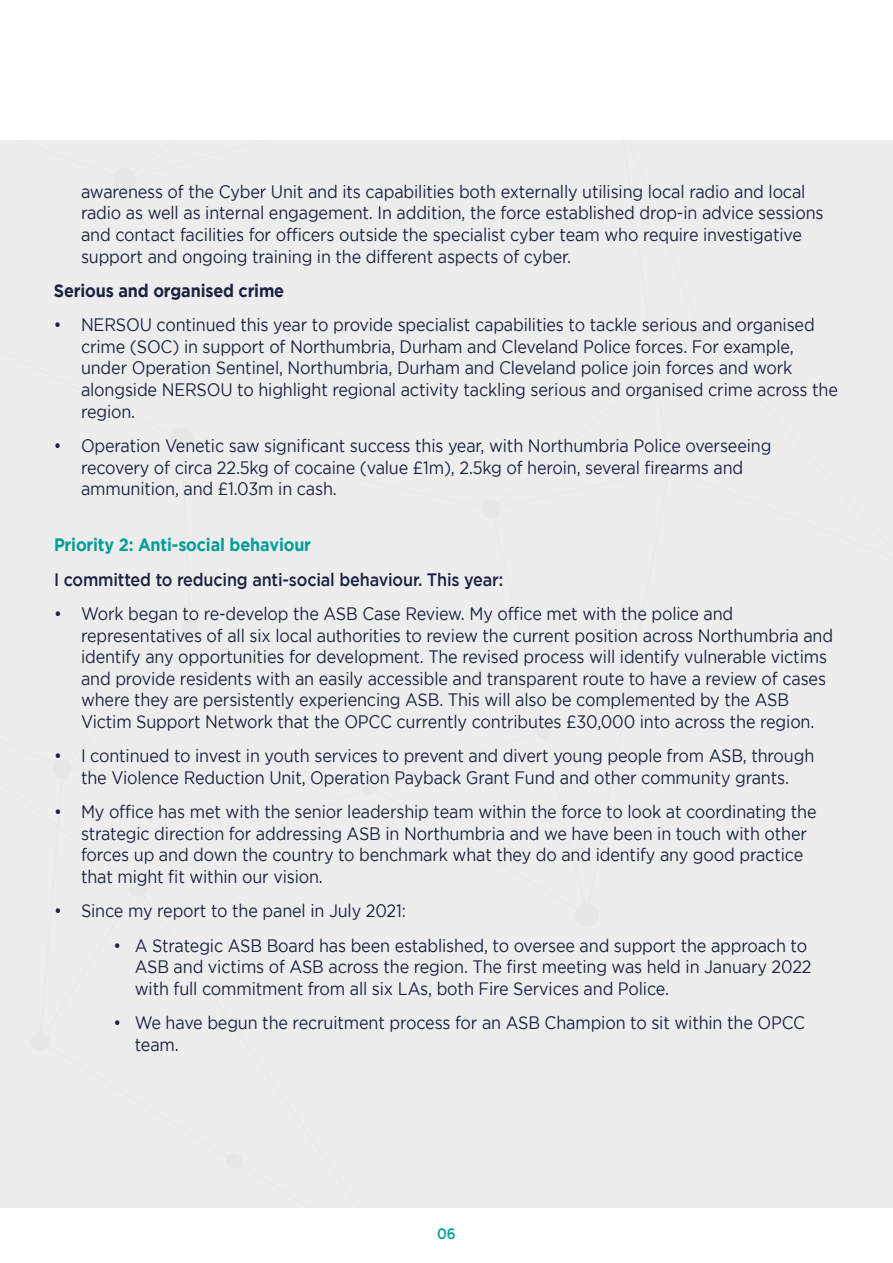
<style>
.page{position:relative;width:893px;height:1263px;background:#fff}
.page>*{position:absolute;margin:0;border:0;box-sizing:border-box;transform-origin:0 0}
.t1{font:18px/21.6px "Gotham";letter-spacing:-.01em;color:#1b2342;scale:.9 1}
.t2{font:500 18px "Gotham";letter-spacing:-.01em;color:#1b2342;scale:.9 1}
.t3{font:700 18px "Gotham";letter-spacing:-.01em;color:#009e96;scale:.9 1}
.t4{font:700 18px "Gotham";letter-spacing:-.01em;color:#1b2342;scale:.9 1}
.t5{font:500 15px "Gotham";color:#009e96;scale:.9 1}
</style>
<div class="page">
<div style="left:0;top:140px;width:893px;height:1067px;background:#ededed"></div>
<p class="t1" style="left:81px;top:180px;width:826px">awareness of the Cyber Unit and its capabilities both externally utilising local radio and local radio as well as internal engagement. In addition, the force established drop-in advice sessions and contact facilities for officers outside the specialist cyber team who require investigative support and ongoing training in the different aspects of cyber.</p>
<p class="t4" style="left:54px;top:280px;width:257px">Serious and organised crime</p>
<p class="t1" style="left:81px;top:314px;width:842px;text-indent:-27px">• NERSOU continued this year to provide specialist capabilities to tackle serious and organised crime (SOC) in support of Northumbria, Durham and Cleveland Police forces. For example, under Operation Sentinel, Northumbria, Durham and Cleveland police join forces and work alongside NERSOU to highlight regional activity tackling serious and organised crime across the region.</p>
<p class="t1" style="left:81px;top:435px;width:769px;text-indent:-27px">• Operation Venetic saw significant success this year, with Northumbria Police overseeing recovery of circa 22.5kg of cocaine (value £1m), 2.5kg of heroin, several firearms and ammunition, and £1.03m in cash.</p>
<p class="t3" style="left:54px;top:534px;width:287px">Priority 2: Anti-social behaviour</p>
<p class="t2" style="left:54px;top:569px;width:501px">I committed to reducing anti-social behaviour. This year:</p>
<p class="t1" style="left:81px;top:602px;width:837px;text-indent:-27px">• Work began to re-develop the ASB Case Review. My office met with the police and representatives of all six local authorities to review the current position across Northumbria and identify any opportunities for development. The revised process will identify vulnerable victims and provide residents with an easily accessible and transparent route to have a review of cases where they are persistently experiencing ASB. This will also be complemented by the ASB Victim Support Network that the OPCC currently contributes £30,000 into across the region.</p>
<p class="t1" style="left:54px;top:745px;width:846px;text-align:center">• I continued to invest in youth services to prevent and divert young people from ASB, through the Violence Reduction Unit, Operation Payback Grant Fund and other community grants.</p>
<p class="t1" style="left:81px;top:801px;width:819px;text-indent:-27px">• My office has met with the senior leadership team within the force to look at coordinating the strategic direction for addressing ASB in Northumbria and we have been in touch with other forces up and down the country to benchmark what they do and identify any good practice that might fit within our vision.</p>
<p class="t1" style="left:54px;top:900px;width:393px">• Since my report to the panel in July 2021:</p>
<p class="t1" style="left:135px;top:934px;width:753px;text-indent:-21px">• A Strategic ASB Board has been established, to oversee and support the approach to<br>ASB and victims of ASB across the region. The first meeting was held in January 2022 with full commitment from all six LAs, both Fire Services and Police.</p>
<p class="t1" style="left:135px;top:1012px;width:746px;text-indent:-21px">• We have begun the recruitment process for an ASB Champion to sit within the OPCC team.</p>
<p class="t5" style="left:437px;top:1225px;width:22px">06</p>
</div>
